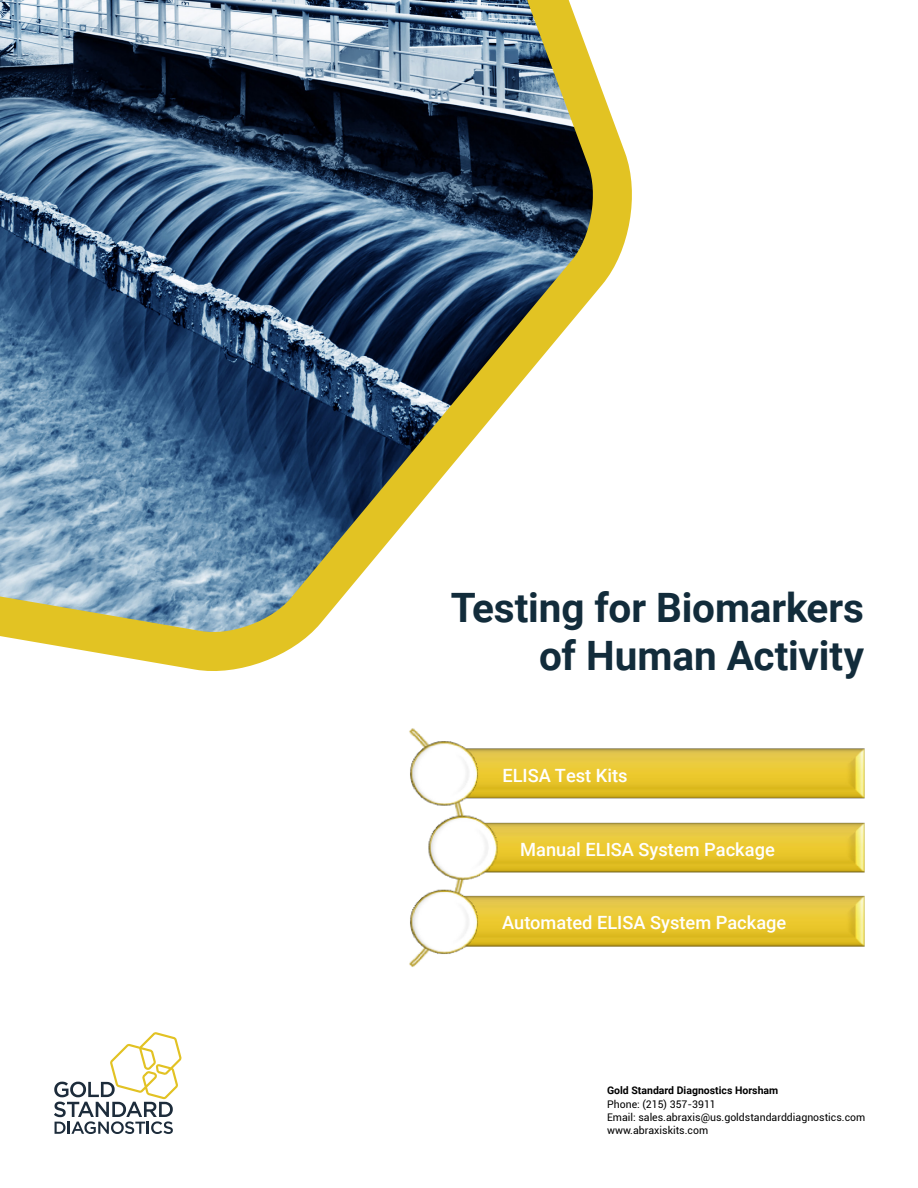
<style>
.page{position:relative;width:918px;height:1188px;background:#fff}
.page>*{position:absolute;margin:0;border:0;box-sizing:border-box;transform-origin:0 0}
.t1{font:700 40.5px/48px "Roboto";letter-spacing:-.005em;color:#122c3b;text-align:right}
.t2{font:500 18.3px "Roboto";color:#fff}
.t3{font:10.5px/12.6px "Roboto";color:#000}
.t4{font:700 10.5px "Roboto";color:#000}
</style>
<div class="page">
<svg style="left:0;top:0;width:632px;height:671px"></svg>
<svg style="left:54px;top:1032px;width:127px;height:102px"></svg>
<img style="left:409px;top:728px;width:456px;height:239px">
<h1 class="t1" style="left:451px;top:582px;width:415px">Testing for Biomarkers of Human Activity</h1>
<h2 class="t2" style="left:502px;top:763px;width:127px">ELISA Test Kits</h2>
<h2 class="t2" style="left:520px;top:836px;width:256px">Manual ELISA System Package</h2>
<h2 class="t2" style="left:502px;top:910px;width:286px">Automated ELISA System Package</h2>
<p class="t4" style="left:607px;top:1083px;width:173px">Gold Standard Diagnostics Horsham</p>
<p class="t3" style="left:607px;top:1098px;width:260px">Phone: (215) 357-3911<br>Email: sales.abraxis@us.goldstandarddiagnostics.com www.abraxiskits.com</p>
</div>
